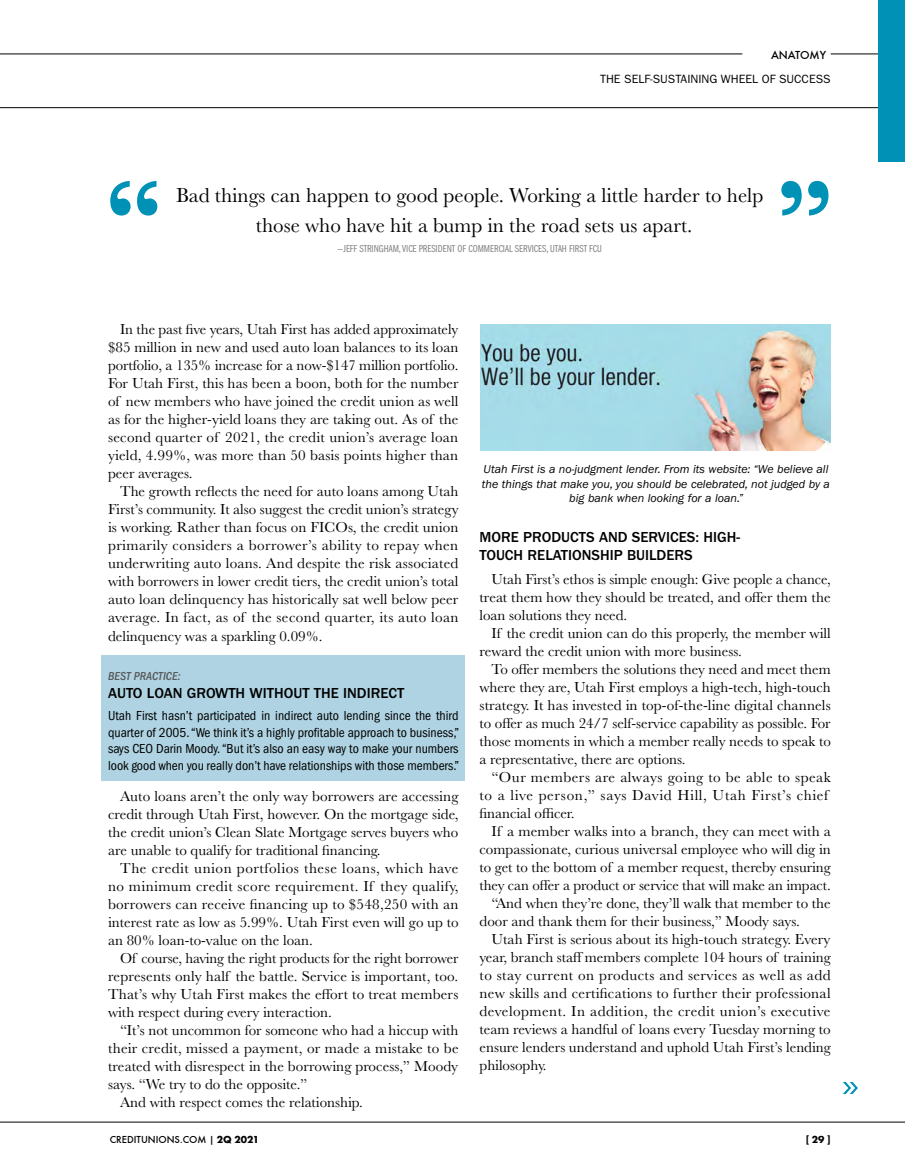
<style>
.page{position:relative;width:905px;height:1175px;background:#fff}
.page>*{position:absolute;margin:0;border:0;box-sizing:border-box;transform-origin:0 0}
.t1{font:21px/30px "Baskerville MT Std";color:#000;text-align:center}
.t2{font:15px/18px "Baskerville MT Std";color:#000;text-align:justify}
.t3{font:15px/18px "Baskerville MT Std";letter-spacing:.035em;color:#000}
.t4{font:15px "Baskerville MT Std";letter-spacing:.03em;color:#000}
.t5{font:500 15px/18px "ITC Franklin Gothic Std";color:#000}
.t6{font:15px "Baskerville MT Std";letter-spacing:.02em;color:#000}
.t7{font:condensed 13.5px/16.5px "ITC Franklin Gothic Std";color:#000;text-align:justify}
.t8{font:italic 12px/14.4px "ITC Franklin Gothic Std";color:#000;text-align:center}
.t9{font:12px "ITC Franklin Gothic Std";color:#000}
.t10{font:italic 500 condensed 12px "ITC Franklin Gothic Std";color:#58595b}
.t11{font:12px "Futura T Medium";color:#000}
.t12{font:10.5px "ITC Franklin Gothic Std Bk Cp";color:#808285}
.t13{font:10.5px "Futura T Medium";color:#000}
.t14{font:10.5px "Futura T Bold";color:#000}
.s1{font-family:"Futura T Bold"}
</style>
<div class="page">
<hr style="left:0;top:1121px;width:904px;height:1px;background:#000">
<hr style="left:0;top:107px;width:904px;height:1px;background:#000">
<hr style="left:0;top:54px;width:742px;height:1px;background:#000">
<hr style="left:830px;top:54px;width:74px;height:1px;background:#000">
<div style="left:878px;top:0;width:26px;height:162px;background:#0092b6"></div>
<div style="left:101px;top:655px;width:364px;height:54px;background:#afd3e2"></div>
<div style="left:101px;top:697px;width:364px;height:83px;background:#afd3e2"></div>
<svg style="left:110px;top:181px;width:47px;height:34px"></svg>
<svg style="left:781px;top:181px;width:47px;height:34px"></svg>
<img style="left:480px;top:324px;width:350px;height:126px">
<svg style="left:843px;top:1082px;width:14px;height:12px"></svg>
<p class="t11" style="left:771px;top:48px;width:57px">ANATOMY</p>
<p class="t9" style="left:600px;top:72px;width:68px">THE SELF-SUSTAINING</p>
<p class="t9" style="left:721px;top:72px;width:96px">WHEEL OF SUCCESS</p>
<h1 class="t1" style="left:176px;top:180px;width:588px">Bad things can happen to good people. Working a little harder to help those who have hit a bump in the road sets us apart.</h1>
<p class="t12" style="left:337px;top:243px;width:266px">—JEFF STRINGHAM, VICE PRESIDENT OF COMMERCIAL SERVICES, UTAH FIRST FCU</p>
<p class="t2" style="left:108px;top:320px;width:352px;text-indent:12px">In the past five years, Utah First has added approximately $85 million in new and used auto loan balances to its loan portfolio, a 135% increase for a now-$147 million portfolio.<br>For Utah First, this has been a boon, both for the number of new members who have joined the credit union as well as for the higher-yield loans they are taking out. As of the second quarter of 2021, the credit union’s average loan yield, 4.99%, was more than 50 basis points higher than peer averages.</p>
<p class="t2" style="left:108px;top:482px;width:352px;text-indent:12px">The growth reflects the need for auto loans among Utah First’s community. It also suggest the credit union’s strategy is working. Rather than focus on FICOs, the credit union primarily considers a borrower’s ability to repay when underwriting auto loans. And despite the risk associated with borrowers in lower credit tiers, the credit union’s total auto loan delinquency has historically sat well below peer average. In fact, as of the second quarter, its auto loan delinquency was a sparkling 0.09%.</p>
<p class="t10" style="left:108px;top:669px;width:74px">BEST PRACTICE:</p>
<p class="t5" style="left:108px;top:683px;width:298px">AUTO LOAN GROWTH WITHOUT THE INDIRECT</p>
<p class="t7" style="left:108px;top:707px;width:352px">Utah First hasn’t participated in indirect auto lending since the third quarter of 2005. “We think it’s a highly profitable approach to business,” says CEO Darin Moody. “But it’s also an easy way to make your numbers look good when you really don’t have relationships with those members.”</p>
<p class="t2" style="left:108px;top:787px;width:352px;text-indent:12px">Auto loans aren’t the only way borrowers are accessing credit through Utah First, however. On the mortgage side, the credit union’s Clean Slate Mortgage serves buyers who are unable to qualify for traditional financing.</p>
<p class="t2" style="left:108px;top:859px;width:352px;text-indent:12px">The credit union portfolios these loans, which have no minimum credit score requirement. If they qualify, borrowers can receive financing up to $548,250 with an interest rate as low as 5.99%. Utah First even will go up to an 80% loan-to-value on the loan.</p>
<p class="t2" style="left:108px;top:949px;width:352px;text-indent:12px">Of course, having the right products for the right borrower represents only half the battle. Service is important, too.<br>That’s why Utah First makes the effort to treat members with respect during every interaction.</p>
<p class="t2" style="left:120px;top:1021px;width:340px">“It’s not uncommon for someone who had a hiccup with</p>
<p class="t2" style="left:108px;top:1039px;width:352px">their credit, missed a payment, or made a mistake to be</p>
<p class="t2" style="left:108px;top:1057px;width:351px">treated with disrespect in the borrowing process,” Moody</p>
<p class="t2" style="left:108px;top:1075px;width:201px">says. “We try to do the opposite.”</p>
<p class="t2" style="left:120px;top:1093px;width:244px">And with respect comes the relationship.</p>
<p class="t8" style="left:482px;top:462px;width:349px">Utah First is a no-judgment lender. From its website: “We believe all the things that make you, you should be celebrated, not judged by a big bank when looking for a loan.”</p>
<p class="t5" style="left:479px;top:527px;width:262px">MORE PRODUCTS AND SERVICES: HIGH-<br>TOUCH RELATIONSHIP BUILDERS</p>
<p class="t2" style="left:479px;top:569px;width:353px;text-indent:12px">Utah First’s ethos is simple enough: Give people a chance, treat them how they should be treated, and offer them the loan solutions they need.</p>
<p class="t2" style="left:479px;top:623px;width:353px;text-indent:12px">If the credit union can do this properly, the member will reward the credit union with more business.</p>
<p class="t2" style="left:479px;top:659px;width:353px;text-indent:12px">To offer members the solutions they need and meet them where they are, Utah First employs a high-tech, high-touch strategy. It has invested in top-of-the-line digital channels to offer as much 24/7 self-service capability as possible. For those moments in which a member really needs to speak to a representative, there are options.</p>
<p class="t3" style="left:479px;top:767px;width:353px;text-indent:12px">“Our members are always going to be able to speak to a live person,” says David Hill, Utah First’s chief financial officer.</p>
<p class="t2" style="left:491px;top:821px;width:341px">If a member walks into a branch, they can meet with a</p>
<p class="t2" style="left:479px;top:839px;width:353px">compassionate, curious universal employee who will dig in</p>
<p class="t2" style="left:479px;top:857px;width:353px">to get to the bottom of a member request, thereby ensuring</p>
<p class="t2" style="left:479px;top:875px;width:353px">they can offer a product or service that will make an impact.</p>
<p class="t2" style="left:491px;top:893px;width:341px">“And when they’re done, they’ll walk that member to the</p>
<p class="t2" style="left:479px;top:911px;width:322px">door and thank them for their business,” Moody says.</p>
<p class="t2" style="left:491px;top:929px;width:340px">Utah First is serious about its high-touch strategy. Every</p>
<p class="t2" style="left:479px;top:947px;width:353px">year, branch staff members complete 104 hours of training</p>
<p class="t4" style="left:479px;top:966px;width:353px">to stay current on products and services as well as add</p>
<p class="t6" style="left:479px;top:984px;width:352px">new skills and certifications to further their professional</p>
<p class="t4" style="left:479px;top:1002px;width:352px">development. In addition, the credit union’s executive</p>
<p class="t2" style="left:479px;top:1019px;width:352px">team reviews a handful of loans every Tuesday morning to</p>
<p class="t2" style="left:479px;top:1037px;width:353px">ensure lenders understand and uphold Utah First’s lending</p>
<p class="t2" style="left:479px;top:1055px;width:69px">philosophy.</p>
<p class="t13" style="left:110px;top:1133px;width:151px">CREDITUNIONS.COM | <span class="s1">2Q 2021</span></p>
<p class="t14" style="left:805px;top:1133px;width:26px">[ 29 ]</p>
</div>
